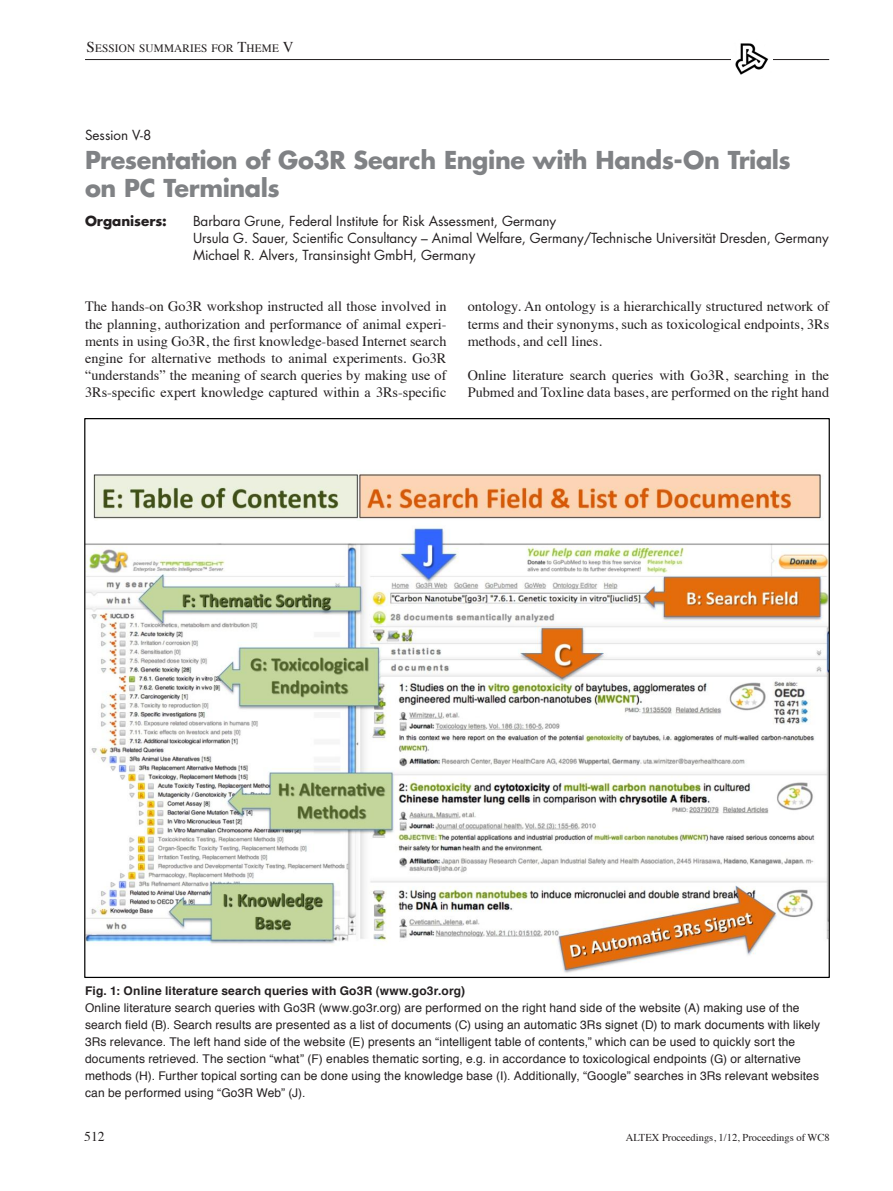
<style>
.page{position:relative;width:893px;height:1191px;background:#fff}
.page>*{position:absolute;margin:0;border:0;box-sizing:border-box;transform-origin:0 0}
.Titel_Futura_16{font:700 24px/28.5px "Futura";letter-spacing:-.015em;color:#808285}
.LT_engl{font:14.25px/17.1px "Times";color:#231f20;text-align:justify}
.Zwischentitel{font:13.5px "Futura";letter-spacing:-.005em;color:#231f20}
.Zwischentitel-2{font:700 13.5px "Futura";letter-spacing:-.005em;color:#231f20}
.Poster_VZ{font:13.5px "Futura";letter-spacing:-.005em;color:#231f20}
.t1{font:13.5px "Times";color:#231f20}
.Legende_eng{font:12px/17px "Helvetica";letter-spacing:.015em;color:#231f20}
.Legende_eng-2{font:700 12px "Helvetica";letter-spacing:.015em;color:#231f20}
.t2{font:11.25px "Times";letter-spacing:.015em;color:#231f20}
.t3{font:10.5px "Times";color:#231f20}
.s1{font-size:15px}
</style>
<div class="page">
<hr style="left:85px;top:59px;width:744px;height:1px;background:#231f20">
<img style="left:732px;top:43px;width:40px;height:32px">
<img style="left:86px;top:474px;width:742px;height:499px">
<p class="t2" style="left:87px;top:38px;width:209px"><span class="s1">S</span>ESS ION SUMMARIES FOR <span class="s1">T</span>HEME <span class="s1">V</span></p>
<p class="Poster_VZ" style="left:85px;top:126px;width:68px">Session V-8</p>
<p class="Titel_Futura_16" style="left:85px;top:145px;width:707px">Presentation of Go3R Search Engine with Hands-On Trials on PC Terminals</p>
<p class="Zwischentitel-2" style="left:85px;top:211px;width:83px">Organisers:</p>
<p class="Zwischentitel" style="left:193px;top:212px;width:365px">Barbara Grune, Federal Institute for Risk Assessment, Germany</p>
<p class="Zwischentitel" style="left:193px;top:229px;width:637px">Ursula G. Sauer, Scientific Consultancy – Animal Welfare, Germany/Technische Universität Dresden, Germany</p>
<p class="Zwischentitel" style="left:193px;top:246px;width:284px">Michael R. Alvers, Transinsight GmbH, Germany</p>
<p class="LT_engl" style="left:85px;top:297px;width:363px">The hands-on Go3R workshop instructed all those involved in the planning, authorization and performance of animal experi&shy;ments in using Go3R, the first knowledge-based Internet search engine for alternative methods to animal experiments. Go3R “understands” the meaning of search queries by making use of 3Rs-specific expert knowledge captured within a 3Rs-specific</p>
<p class="LT_engl" style="left:468px;top:297px;width:363px">ontology. An ontology is a hierarchically structured network of terms and their synonyms, such as toxicological endpoints, 3Rs methods, and cell lines.</p>
<p class="LT_engl" style="left:468px;top:365px;width:363px">Online literature search queries with Go3R, searching in the<br>Pubmed and Toxline data bases, are performed on the right hand</p>
<p class="Legende_eng-2" style="left:85px;top:981px;width:382px">Fig. 1: Online literature search queries with Go3R (www.go3r.org)</p>
<p class="Legende_eng" style="left:85px;top:1000px;width:737px">Online literature search queries with Go3R (www.go3r.org) are performed on the right hand side of the website (A) making use of the search field (B). Search results are presented as a list of documents (C) using an automatic 3Rs signet (D) to mark documents with likely 3Rs relevance. The left hand side of the website (E) presents an “intelligent table of contents,” which can be used to quickly sort the documents retrieved. The section “what” (F) enables thematic sorting, e.g. in accordance to toxicological endpoints (G) or alternative methods (H). Further topical sorting can be done using the knowledge base (I). Additionally, “Google” searches in 3Rs relevant websites can be performed using “Go3R Web” (J).</p>
<p class="t1" style="left:84px;top:1123px;width:22px">512</p>
<p class="t3" style="left:626px;top:1127px;width:205px">Altex Proceedings, 1/12, Proceedings of WC8</p>
</div>
